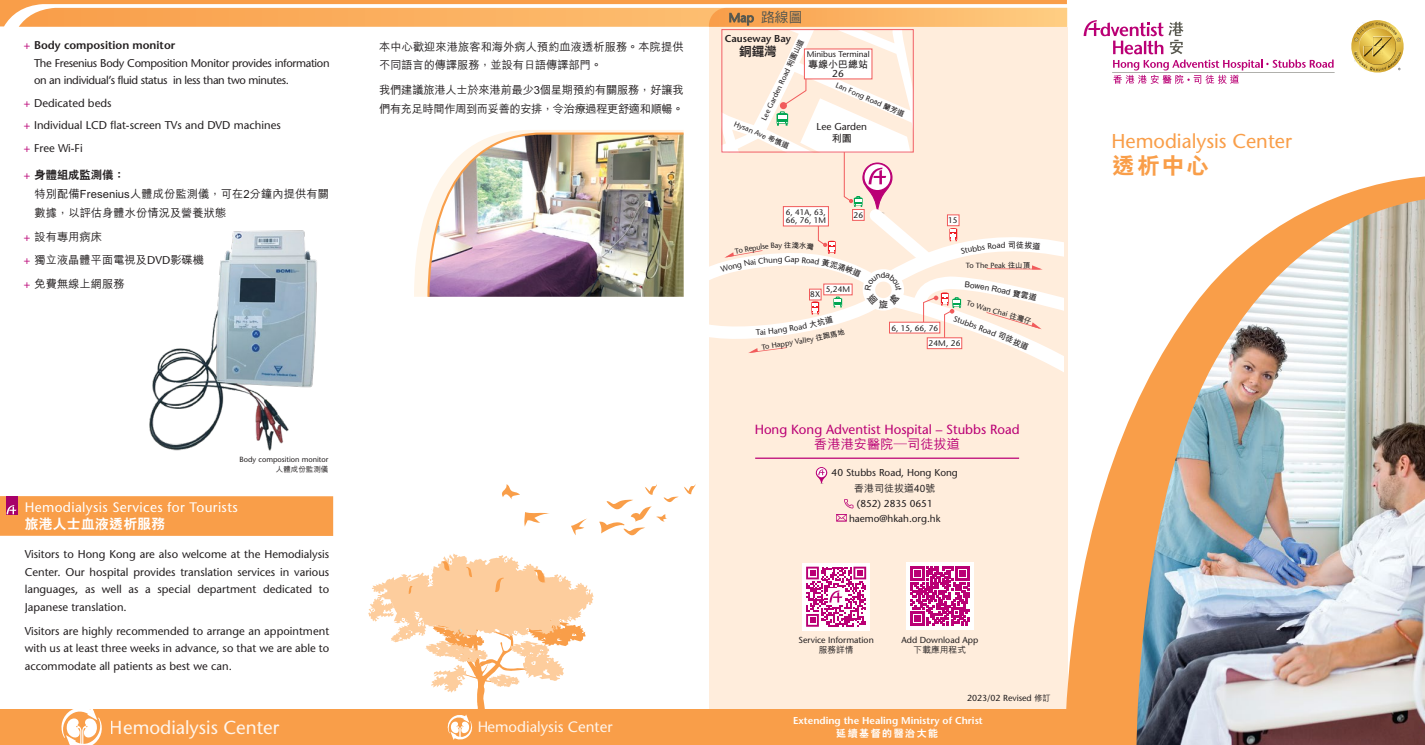
<style>
.page{position:relative;width:1425px;height:745px;background:#fff}
.page>*{position:absolute;margin:0;border:0;box-sizing:border-box;transform-origin:0 0}
.t1{font:800 22.5px "C Hei 2 HK";color:#f99e49}
.t2{font:20px "Stone Sans";color:#f99e49}
.t3{font:18.75px "Stone Sans";color:#fff}
.t4{font:15px "Stone Sans";color:#fff}
.t5{font:13.75px "Stone Sans";letter-spacing:.025em;color:#fff}
.t6{font:800 13.75px "C Hei 2 HK";letter-spacing:.025em;color:#fff}
.t7{font:13.25px "Stone Sans";color:#ba0075}
.t8{font:500 13.25px "M Hei HK";color:#ba0075}
.t9{font:12.5px "Stone Sans";color:#58584f}
.t10{font:800 12.5px "C Hei 2 HK";color:#231f20}
.t11{font:11.25px/17.5px "Stone Sans";color:#231f20;text-align:justify}
.t12{font:500 11.25px/18.8px "M Hei HK";color:#231f20}
.t13{font:11.25px/17.5px "Stone Sans";letter-spacing:-.03em;color:#231f20}
.t14{font:500 11.25px/18.8px "M Hei HK";letter-spacing:-.02em;color:#231f20}
.t15{font:800 11.25px "C Hei 2 HK";color:#231f20}
.t16{font:10px/15px "Stone Sans";color:#231f20;text-align:center}
.t17{font:600 10px "Stone Sans";color:#fff}
.t18{font:600 10px "Stone Sans";color:#231f20}
.t19{font:500 10px "M Hei HK";color:#231f20}
.t20{font:800 10px "C Hei 2 HK";letter-spacing:.15em;color:#fff}
.t21{font:700 10px "M Hei HK";color:#231f20}
.t22{font:8.75px "Stone Sans";color:#231f20}
.t23{font:500 8.75px "M Hei HK";color:#231f20}
.t24{font:8.25px "Stone Sans";color:#231f20}
.t25{font:8.12px/8.2px "Stone Sans";color:#231f20}
.t26{font:700 8.12px "M Hei HK";color:#231f20}
.t27{font:7.5px "Stone Sans";color:#231f20}
.t28{font:500 7.5px "M Hei HK";color:#231f20}
.s1{color:#ba0075}
.s2{font-weight:600}
.s3{font-family:"Stone Sans";font-weight:400;color:#ba0075}
.s4{font-family:"Stone Sans";font-weight:400}
.s5{font-family:"DF Hei Md HK BF";font-size:13.75px}
.s6{font-family:"M Hei HK";font-weight:700}
.s7{font-family:"M Hei HK";font-weight:500;font-size:8.12px}
</style>
<div class="page">
<div style="left:709px;top:27px;width:358px;height:683px;background:#ffeddc"></div>
<svg style="left:524px;top:512px;width:25px;height:14px"></svg>
<svg style="left:571px;top:518px;width:16px;height:17px"></svg>
<svg style="left:502px;top:484px;width:18px;height:15px"></svg>
<svg style="left:599px;top:484px;width:96px;height:52px"></svg>
<div style="left:0;top:709px;width:1067px;height:35px;background:#f99e49"></div>
<img style="left:1066px;top:175px;width:358px;height:569px">
<svg style="left:61px;top:709px;width:41px;height:35px"></svg>
<div style="left:0;top:496px;width:333px;height:39px;background:#f99e49"></div>
<div style="left:6px;top:496px;width:11px;height:18px;background:#a70069"></div>
<svg style="left:7px;top:505px;width:9px;height:9px"></svg>
<img style="left:149px;top:373px;width:165px;height:78px">
<svg style="left:368px;top:553px;width:225px;height:187px"></svg>
<hr style="left:1112px;top:72px;width:222px;height:1px;background:#58584f">
<svg style="left:1083px;top:20px;width:250px;height:64px"></svg>
<svg style="left:1351px;top:20px;width:53px;height:53px"></svg>
<hr style="left:755px;top:457px;width:264px;height:1px;background:#ba0075">
<div style="left:906px;top:562px;width:67px;height:67px;background:#fff"></div>
<svg style="left:910px;top:566px;width:59px;height:59px"></svg>
<div style="left:802px;top:562px;width:67px;height:68px;background:#fff"></div>
<svg style="left:816px;top:467px;width:11px;height:16px"></svg>
<svg style="left:817px;top:467px;width:9px;height:10px"></svg>
<svg style="left:818px;top:469px;width:6px;height:6px"></svg>
<svg style="left:836px;top:499px;width:17px;height:22px"></svg>
<svg style="left:806px;top:566px;width:60px;height:60px"></svg>
<svg style="left:0;top:0;width:1067px;height:373px"></svg>
<p class="t13" style="left:34px;top:36px;width:297px;text-indent:-10px"><span class="s1">+</span> <span class="s2">Body composition monitor<br></span>The Fresenius Body Composition Monitor provides information on an individual’s fluid status in less than two minutes.</p>
<p class="t11" style="left:24px;top:91px;width:258px;line-height:22.5px;text-align:left"><span class="s1">+</span> Dedicated beds<br><span class="s1">+</span> Individual LCD flat-screen TVs and DVD machines <span class="s1">+</span> Free Wi-Fi</p>
<p class="t15" style="left:24px;top:167px;width:102px"><span class="s3">+</span> 身體組成監測儀：</p>
<p class="t12" style="left:35px;top:183px;width:296px">特別配備Fresenius人體成份監測儀，可在2分鐘內提供有關數據，以評估身體水份情況及營養狀態</p>
<p class="t12" style="left:24px;top:223px;width:182px;line-height:23.8px"><span class="s3">+</span> 設有專用病床<br><span class="s3">+</span> 獨立液晶體平面電視及<span class="s4">DVD</span>影碟機<span class="s3">+</span> 免費無線上網服務</p>
<p class="t27" style="left:239px;top:455px;width:90px">Body composition monitor</p>
<p class="t28" style="left:276px;top:464px;width:54px">人體成份監測儀</p>
<p class="t5" style="left:25px;top:499px;width:215px">Hemodialysis Services for Tourists</p>
<p class="t6" style="left:25px;top:514px;width:142px">旅港人士血液透析服務</p>
<p class="t11" style="left:25px;top:545px;width:306px">Visitors to Hong Kong are also welcome at the Hemodialysis Center. Our hospital provides translation services in various languages, as well as a special department dedicated to Japanese translation.</p>
<p class="t11" style="left:25px;top:621px;width:306px">Visitors are highly recommended to arrange an appointment with us at least three weeks in advance, so that we are able to accommodate all patients as best we can.</p>
<h3 class="t3" style="left:110px;top:716px;width:171px">Hemodialysis Center</h3>
<p class="t12" style="left:379px;top:36px;width:306px">本中心歡迎來港旅客和海外病人預約血液透析服務。本院提供不同語言的傳譯服務，並設有日語傳譯部門。</p>
<p class="t14" style="left:379px;top:80px;width:306px">我們建議旅港人士於來港前最少3個星期預約有關服務，好讓我們有充足時間作周到而妥善的安排，令治療過程更舒適和順暢。</p>
<p class="t9" style="left:728px;top:10px;width:75px">Map <span class="s5">路線圖</span></p>
<p class="t18" style="left:725px;top:32px;width:68px">Causeway Bay</p>
<p class="t27" style="left:759px;top:118px;width:90px;rotate:-64deg">Lee Garden Road <span class="s6">利園山道</span></p>
<p class="t10" style="left:739px;top:43px;width:39px">銅鑼灣</p>
<p class="t24" style="left:806px;top:49px;width:64px">Minibus Terminal</p>
<p class="t21" style="left:808px;top:56px;width:61px">專線小巴總站</p>
<p class="t16" style="left:832px;top:66px;width:13px">26</p>
<p class="t27" style="left:838px;top:80px;width:76px;rotate:24deg">Lan Fong Road <span class="s6">蘭芳道</span></p>
<p class="t27" style="left:736px;top:119px;width:60px;rotate:23deg">Hysan Ave <span class="s6">希慎道</span></p>
<p class="t16" style="left:816px;top:119px;width:52px">Lee Garden</p>
<p class="t21" style="left:832px;top:131px;width:21px">利園</p>
<p class="t25" style="left:786px;top:208px;width:42px">6, 41A, 63,<br>66, 76, 1M</p>
<p class="t24" style="left:853px;top:210px;width:11px">26</p>
<p class="t25" style="left:784px;top:255px;width:8px">G</p>
<p class="t24" style="left:825px;top:284px;width:26px">5,24M</p>
<p class="t25" style="left:810px;top:290px;width:12px">8X</p>
<p class="t25" style="left:948px;top:216px;width:11px">15</p>
<p class="t26" style="left:1008px;top:239px;width:10px">司</p>
<p class="t27" style="left:965px;top:260px;width:58px">To The Peak <span class="s6">往山</span></p>
<p class="t25" style="left:891px;top:323px;width:48px">6, 15, 66, 76</p>
<p class="t27" style="left:968px;top:298px;width:53px;rotate:16deg">To Wan Chai <span class="s6">往</span></p>
<p class="t25" style="left:955px;top:314px;width:18px;rotate:20deg">Stub</p>
<p class="t25" style="left:971px;top:319px;width:21px;rotate:21deg">bs Ro</p>
<p class="t27" style="left:761px;top:342px;width:43px;rotate:-9deg">To Happy Va</p>
<p class="t27" style="left:802px;top:336px;width:13px;rotate:-10deg">lley</p>
<p class="t24" style="left:928px;top:338px;width:33px">24M, 26</p>
<p class="t7" style="left:754px;top:421px;width:266px">Hong Kong Adventist Hospital – Stubbs Road</p>
<p class="t8" style="left:814px;top:434px;width:147px">香港港安醫院—司徒拔道</p>
<p class="t16" style="left:831px;top:465px;width:128px">40 Stubbs Road, Hong Kong</p>
<p class="t19" style="left:854px;top:480px;width:83px">香港司徒拔道40號</p>
<p class="t16" style="left:849px;top:495px;width:93px">(852) 2835 0651 haemo@hkah.org.hk</p>
<h3 class="t4" style="left:477px;top:717px;width:137px">Hemodialysis Center</h3>
<p class="t22" style="left:798px;top:634px;width:77px">Service Information</p>
<p class="t23" style="left:818px;top:643px;width:36px">服務詳情</p>
<p class="t22" style="left:901px;top:634px;width:78px">Add Download App</p>
<p class="t23" style="left:913px;top:643px;width:54px">下載應用程式</p>
<p class="t22" style="left:967px;top:692px;width:85px">2023/02 Revised <span class="s7">修訂</span></p>
<p class="t17" style="left:793px;top:714px;width:191px">Extending the Healing Ministry of Christ</p>
<p class="t20" style="left:836px;top:726px;width:103px">延續基督的醫治大能</p>
<h2 class="t2" style="left:1111px;top:129px;width:182px">Hemodialysis Center</h2>
<h1 class="t1" style="left:1112px;top:151px;width:98px">透析中心</h1>
</div>
